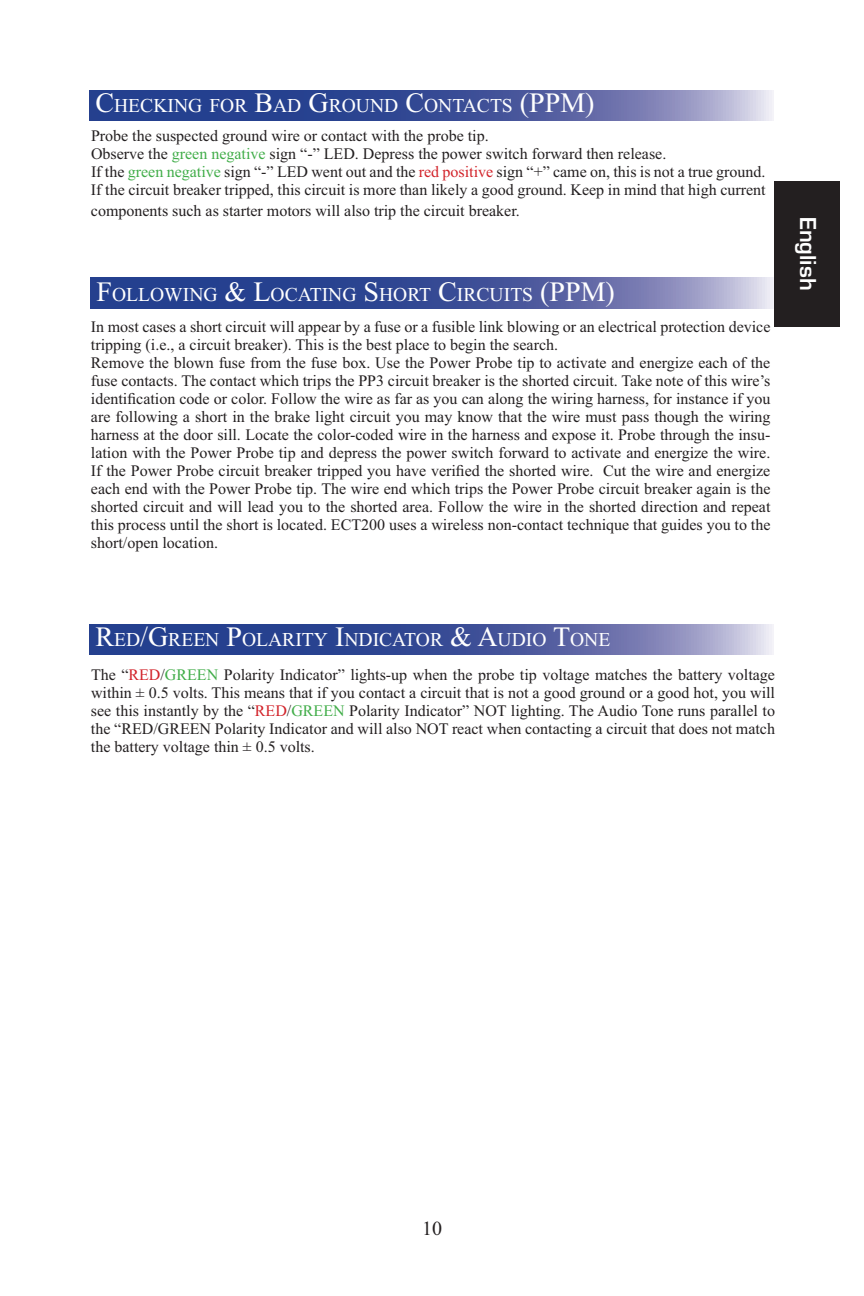
<style>
.page{position:relative;width:864px;height:1296px;background:#fff}
.page>*{position:absolute;margin:0;border:0;box-sizing:border-box;transform-origin:0 0}
.t1{font:700 24px "Eurostile";color:#fff}
.t2{font:20px "Times New Roman";color:#231f20}
.t3{font:19.6px "Times New Roman";color:#fff}
.t4{font:16px/18px "Times New Roman";color:#231f20}
.s1{font-size:28px}
.s2{color:#41ad49}
.s3{color:#d2232a}
</style>
<div class="page">
<svg style="left:89px;top:624px;width:685px;height:31px;background:#4e5ea0"></svg>
<svg style="left:90px;top:277px;width:684px;height:31px;background:#4e5fa1"></svg>
<svg style="left:89px;top:90px;width:685px;height:31px;background:#4e5ea0"></svg>
<div style="left:774px;top:181px;width:66px;height:145px;background:#231f20"></div>
<p class="t3" style="left:96px;top:99px;width:501px"><span class="s1">C</span>HECKING FOR <span class="s1">B</span>AD <span class="s1">G</span>ROUND <span class="s1">C</span>ONTACTS <span class="s1">(PPM)</span></p>
<p class="t4" style="left:91px;top:128px;width:676px">Probe the suspected ground wire or contact with the probe tip.<br>Observe the <span class="s2">green negative</span> sign “-” LED. Depress the power switch forward then release.<br>If the <span class="s2">green negative</span> sign “-” LED went out and the <span class="s3">red positive</span> sign “+” came on, this is not a true ground.<br>If the circuit breaker tripped, this circuit is more than likely a good ground. Keep in mind that high current</p>
<p class="t4" style="left:91px;top:203px;width:430px">components such as starter motors will also trip the circuit breaker.</p>
<p class="t3" style="left:96px;top:288px;width:520px"><span class="s1">F</span>OLLOWING <span class="s1">&amp; L</span>OCATING <span class="s1">S</span>HORT <span class="s1">C</span>IRCUITS <span class="s1">(PPM)</span></p>
<p class="t4" style="left:91px;top:319px;width:681px">In most cases a short circuit will appear by a fuse or a fusible link blowing or an electrical protection device tripping (i.e., a circuit breaker). This is the best place to begin the search.<br>Remove the blown fuse from the fuse box. Use the Power Probe tip to activate and energize each of the fuse contacts. The contact which trips the PP3 circuit breaker is the shorted circuit. Take note of this wire’s identification code or color. Follow the wire as far as you can along the wiring harness, for instance if you are following a short in the brake light circuit you may know that the wire must pass though the wiring harness at the door sill. Locate the color-coded wire in the harness and expose it. Probe through the insu&shy;lation with the Power Probe tip and depress the power switch forward to activate and energize the wire.<br>If the Power Probe circuit breaker tripped you have verified the shorted wire. Cut the wire and energize each end with the Power Probe tip. The wire end which trips the Power Probe circuit breaker again is the shorted circuit and will lead you to the shorted area. Follow the wire in the shorted direction and repeat this process until the short is located. ECT200 uses a wireless non-contact technique that guides you to the short/open location.</p>
<p class="t1" style="left:822px;top:217px;width:75px;rotate:90deg">English</p>
<p class="t3" style="left:96px;top:632px;width:516px"><span class="s1">R</span>ED<span class="s1">/G</span>REEN <span class="s1">P</span>OLARITY <span class="s1">I</span>NDICATOR <span class="s1">&amp; A</span>UDIO <span class="s1">T</span>ONE</p>
<p class="t4" style="left:91px;top:667px;width:686px;text-align:justify">The “<span class="s3">RED</span>/<span class="s2">GREEN</span> Polarity Indicator” lights-up when the probe tip voltage matches the battery voltage within ± 0.5 volts. This means that if you contact a circuit that is not a good ground or a good hot, you will see this instantly by the “<span class="s3">RED</span>/<span class="s2">GREEN</span> Polarity Indicator” NOT lighting. The Audio Tone runs parallel to the “RED/GREEN Polarity Indicator and will also NOT react when contacting a circuit that does not match the battery voltage thin ± 0.5 volts.</p>
<p class="t2" style="left:422px;top:1221px;width:21px">10</p>
</div>
